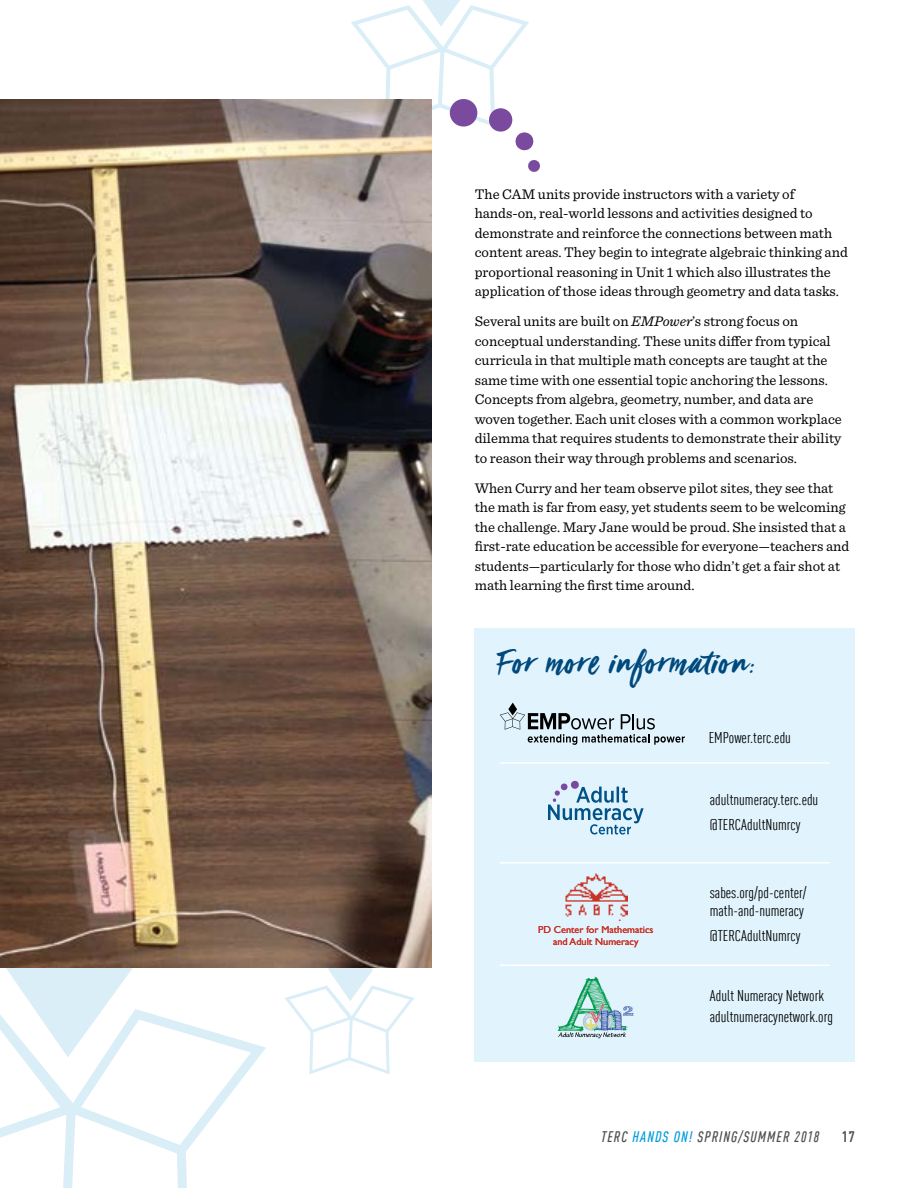
<style>
.page{position:relative;width:918px;height:1188px;background:#fff}
.page>*{position:absolute;margin:0;border:0;box-sizing:border-box;transform-origin:0 0}
.t1{font:37.5px "Viva Beautiful";letter-spacing:.03em;color:#00497c}
.t2{font:condensed 15.3px/24.5px "DIN Offc";color:#000}
.t3{font:italic 500 condensed 15px "DIN Offc";letter-spacing:.075em;color:#4d4d4f}
.t4{font:700 condensed 15px "DIN Offc";color:#4d4d4f}
.t5{font:14.7px/19.5px "Sentinel";color:#000}
.t6{font:10.2px/12.3px "Gill Sans";color:#c83227;text-align:center}
.s1{font-style:italic}
.s2{color:#009edb}
</style>
<div class="page">
<svg style="left:285px;top:968px;width:129px;height:106px"></svg>
<svg style="left:183px;top:1023px;width:83px;height:165px"></svg>
<svg style="left:0;top:968px;width:183px;height:220px"></svg>
<img style="left:0;top:99px;width:432px;height:869px">
<svg style="left:351px;top:0;width:183px;height:152px"></svg>
<svg style="left:528px;top:160px;width:12px;height:12px"></svg>
<div style="left:475px;top:628px;width:380px;height:434px;background:#e1f4fd"></div>
<svg style="left:548px;top:781px;width:96px;height:54px"></svg>
<img style="left:565px;top:873px;width:62px;height:48px">
<svg style="left:558px;top:977px;width:76px;height:61px"></svg>
<svg style="left:500px;top:703px;width:185px;height:42px"></svg>
<hr style="left:500px;top:762px;width:330px;height:2px;background:#fff">
<hr style="left:500px;top:862px;width:330px;height:2px;background:#fff">
<hr style="left:500px;top:964px;width:330px;height:2px;background:#fff">
<p class="t5" style="left:475px;top:183px;width:375px">The CAM units provide instructors with a variety of hands-on, real-world lessons and activities designed to demonstrate and reinforce the connections between math content areas. They begin to integrate algebraic thinking and proportional reasoning in Unit 1 which also illustrates the application of those ideas through geometry and data tasks.</p>
<p class="t5" style="left:475px;top:311px;width:369px">Several units are built on <span class="s1">EMPower</span>’s strong focus on conceptual understanding. These units differ from typical curricula in that multiple math concepts are taught at the same time with one essential topic anchoring the lessons.<br>Concepts from algebra, geometry, number, and data are woven together. Each unit closes with a common workplace dilemma that requires students to demonstrate their ability to reason their way through problems and scenarios.</p>
<p class="t5" style="left:475px;top:477px;width:376px">When Curry and her team observe pilot sites, they see that the math is far from easy, yet students seem to be welcoming the challenge. Mary Jane would be proud. She insisted that a first-rate education be accessible for everyone—teachers and students—particularly for those who didn’t get a fair shot at math learning the first time around.</p>
<h1 class="t1" style="left:499px;top:638px;width:257px">For more information:</h1>
<p class="t2" style="left:709px;top:726px;width:84px">EMPower.terc.edu</p>
<p class="t6" style="left:538px;top:923px;width:117px">PD Center for Mathematics and Adult Numeracy</p>
<p class="t2" style="left:710px;top:788px;width:110px">adultnumeracy.terc.edu @TERCAdultNumrcy</p>
<p class="t2" style="left:710px;top:883px;width:98px;line-height:18.5px">sabes.org/pd-center/ math-and-numeracy</p>
<p class="t2" style="left:710px;top:923px;width:92px">@TERCAdultNumrcy</p>
<p class="t2" style="left:710px;top:985px;width:125px;line-height:21.5px">Adult Numeracy Network adultnumeracynetwork.org</p>
<p class="t3" style="left:601px;top:1128px;width:219px">TERC <span class="s2">HANDS ON!</span> SPRING/SUMMER 2018</p>
<p class="t4" style="left:842px;top:1128px;width:15px">17</p>
</div>
